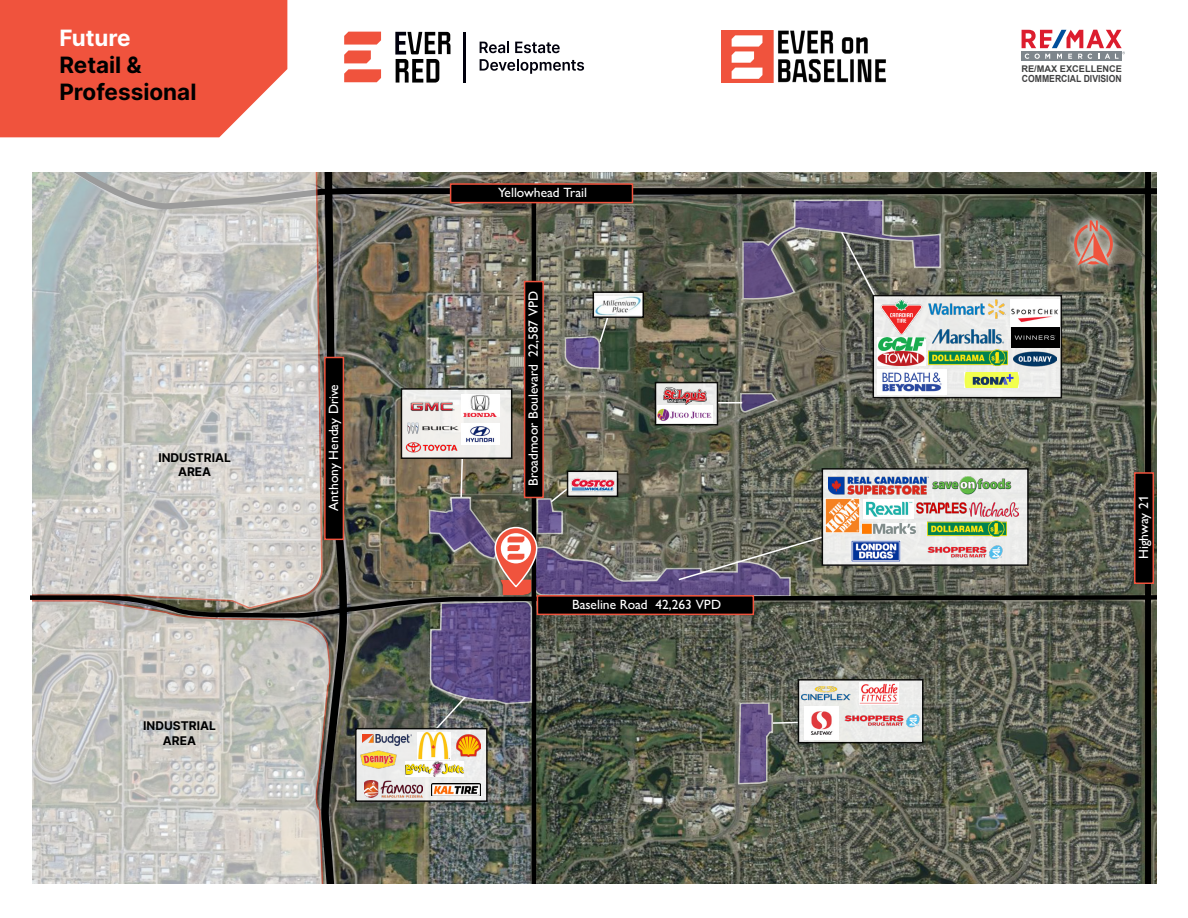
<style>
.page{position:relative;width:1188px;height:918px;background:#fff}
.page>*{position:absolute;margin:0;border:0;box-sizing:border-box;transform-origin:0 0}
.t1{font:700 22.5px/27px "Inter";color:#000}
.t2{font:700 22.5px "Inter";color:#fff}
.t3{font:500 13.5px "Gill Sans Nova";color:#fff}
.t4{font:700 12px/14.4px "Inter";color:#000;text-align:center}
.t5{font:700 9.75px "Arial";color:#414142;scale:.88 1}
.t6{font:700 9.3px "Arial";color:#414242}
</style>
<div class="page">
<div style="left:0;top:0;width:287px;height:137px;background:#f0533d"></div>
<svg style="left:344px;top:32px;width:37px;height:31px"></svg>
<svg style="left:344px;top:69px;width:37px;height:13px"></svg>
<hr style="left:464px;top:32px;width:2px;height:51px;background:#00000d">
<svg style="left:480px;top:42px;width:29px;height:11px"></svg>
<svg style="left:515px;top:42px;width:45px;height:11px"></svg>
<svg style="left:480px;top:59px;width:104px;height:15px"></svg>
<svg style="left:395px;top:32px;width:55px;height:51px"></svg>
<div style="left:1022px;top:52px;width:100px;height:9px;background:#7e868c"></div>
<svg style="left:1022px;top:30px;width:103px;height:29px"></svg>
<img style="left:722px;top:31px;width:164px;height:51px">
<img style="left:30px;top:172px;width:1127px;height:712px">
<h1 class="t2" style="left:59px;top:22px;width:73px">Future</h1>
<h1 class="t1" style="left:59px;top:51px;width:139px">Retail &amp;<br>Professional</h1>
<p class="t6" style="left:1021px;top:62px;width:102px">RE/MAX EXCELLENCE</p>
<p class="t5" style="left:1022px;top:72px;width:115px">COMMERCIAL DIVISION</p>
<p class="t3" style="left:498px;top:185px;width:91px">Yellowhead Trail</p>
<p class="t4" style="left:158px;top:450px;width:74px">INDUSTRIAL<br>AREA</p>
<p class="t3" style="left:325px;top:511px;width:128px;rotate:-90deg">Anthony Henday Drive</p>
<p class="t3" style="left:525px;top:486px;width:196px;rotate:-90deg">Broadmoor Boulevard 22,587 VPD</p>
<p class="t3" style="left:572px;top:596px;width:151px">Baseline Road 42,263 VPD</p>
<p class="t3" style="left:1135px;top:559px;width:65px;rotate:-90deg">Highway 21</p>
<p class="t4" style="left:143px;top:718px;width:74px">INDUSTRIAL<br>AREA</p>
</div>
